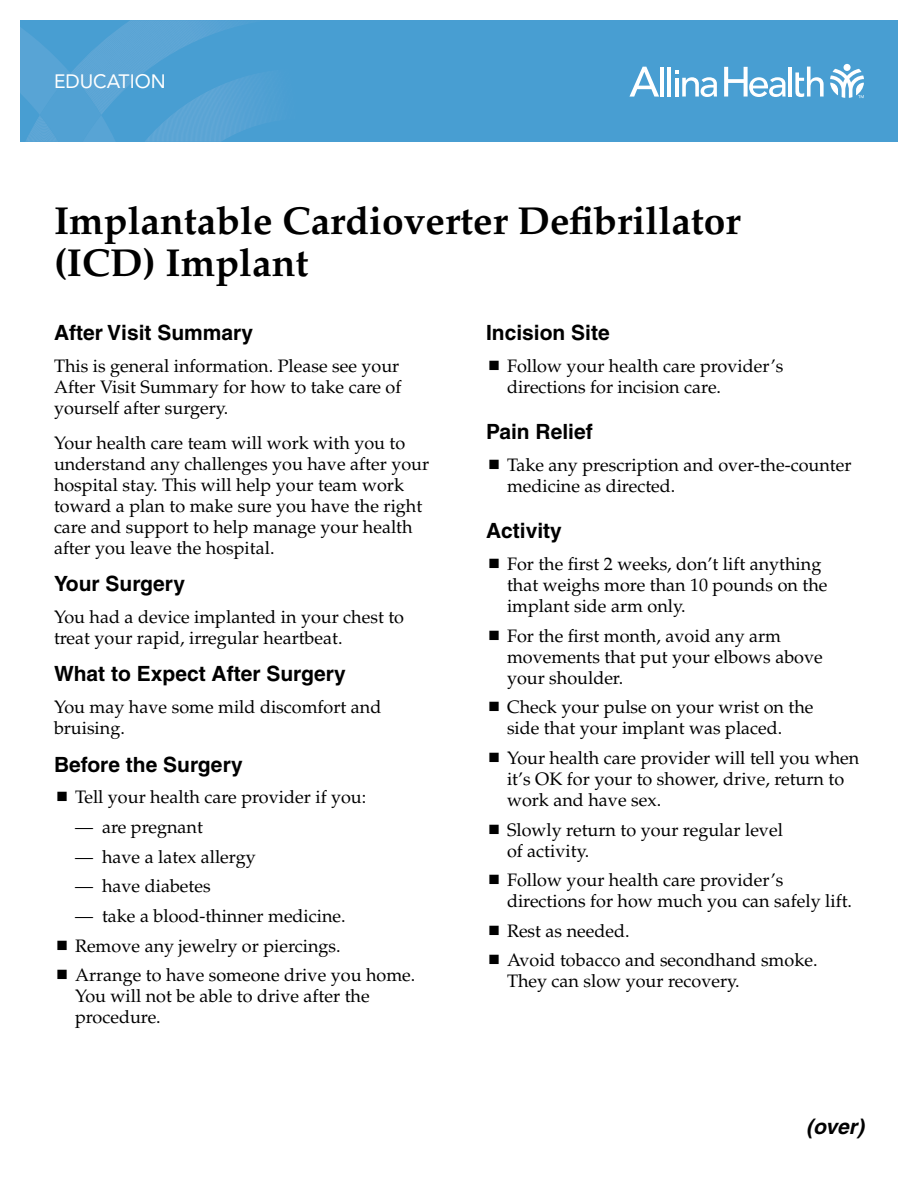
<style>
.page{position:relative;width:918px;height:1188px;background:#fff}
.page>*{position:absolute;margin:0;border:0;box-sizing:border-box;transform-origin:0 0}
.t1{font:700 39px/42px "Palatino";color:#000}
.t2{font:700 21px "Helvetica";color:#000}
.t3{font:italic 700 21px "Helvetica";color:#000}
.t4{font:19.2px "Avenir LT Std";color:#fff}
.t5{font:18px/21px "Palatino";color:#000}
</style>
<div class="page">
<div style="left:20px;top:20px;width:878px;height:122px;background:#489ed2"></div>
<svg style="left:20px;top:20px;width:246px;height:122px"></svg>
<svg style="left:830px;top:69px;width:34px;height:29px"></svg>
<div style="left:844px;top:64px;width:7px;height:7px;background:#fff;border-radius:50%"></div>
<hr style="left:660px;top:67px;width:4px;height:30px;background:#fff">
<hr style="left:667px;top:67px;width:4px;height:30px;background:#fff">
<hr style="left:789px;top:67px;width:3px;height:30px;background:#fff">
<svg style="left:795px;top:67px;width:29px;height:30px"></svg>
<svg style="left:675px;top:71px;width:42px;height:26px"></svg>
<svg style="left:629px;top:67px;width:30px;height:30px"></svg>
<svg style="left:724px;top:67px;width:62px;height:30px"></svg>
<p class="t4" style="left:54px;top:70px;width:113px">EDUCATION</p>
<h1 class="t1" style="left:54px;top:200px;width:688px">Implantable Cardioverter Defibrillator (ICD) Implant</h1>
<p class="t2" style="left:54px;top:320px;width:201px">After Visit Summary</p>
<p class="t5" style="left:54px;top:356px;width:349px;text-align:justify">This is general information. Please see your After Visit Summary for how to take care of yourself after surgery.</p>
<p class="t5" style="left:54px;top:432px;width:377px">Your health care team will work with you to understand any challenges you have after your hospital stay. This will help your team work toward a plan to make sure you have the right care and support to help manage your health after you leave the hospital.</p>
<p class="t2" style="left:54px;top:571px;width:133px">Your Surgery</p>
<p class="t5" style="left:54px;top:607px;width:352px">You had a device implanted in your chest to treat your rapid, irregular heartbeat.</p>
<p class="t2" style="left:54px;top:661px;width:293px">What to Expect After Surgery</p>
<p class="t5" style="left:54px;top:697px;width:329px">You may have some mild discomfort and bruising.</p>
<p class="t2" style="left:54px;top:751px;width:190px">Before the Surgery</p>
<p class="t5" style="left:75px;top:787px;width:293px">Tell your health care provider if you:</p>
<p class="t5" style="left:75px;top:817px;width:129px">— are pregnant</p>
<p class="t5" style="left:75px;top:846px;width:182px">— have a latex allergy</p>
<p class="t5" style="left:75px;top:876px;width:137px">— have diabetes</p>
<p class="t5" style="left:75px;top:901px;width:342px;line-height:29.7px">— take a blood-thinner medicine.<br>Remove any jewelry or piercings.<br>Arrange to have someone drive you home.</p>
<p class="t5" style="left:75px;top:986px;width:296px">You will not be able to drive after the procedure.</p>
<p class="t2" style="left:486px;top:320px;width:125px">Incision Site</p>
<p class="t5" style="left:507px;top:356px;width:278px">Follow your health care provider’s directions for incision care.</p>
<p class="t2" style="left:486px;top:419px;width:108px">Pain Relief</p>
<p class="t5" style="left:507px;top:455px;width:346px">Take any prescription and over-the-counter medicine as directed.</p>
<p class="t2" style="left:486px;top:518px;width:77px">Activity</p>
<p class="t5" style="left:507px;top:554px;width:322px">For the first 2 weeks, don’t lift anything that weighs more than 10 pounds on the implant side arm only.</p>
<p class="t5" style="left:507px;top:625px;width:317px">For the first month, avoid any arm movements that put your elbows above your shoulder.</p>
<p class="t5" style="left:507px;top:697px;width:308px">Check your pulse on your wrist on the side that your implant was placed.</p>
<p class="t5" style="left:507px;top:748px;width:354px">Your health care provider will tell you when it’s OK for your to shower, drive, return to work and have sex.</p>
<p class="t5" style="left:507px;top:819px;width:277px">Slowly return to your regular level of activity.</p>
<p class="t5" style="left:507px;top:870px;width:347px">Follow your health care provider’s directions for how much you can safely lift.</p>
<p class="t5" style="left:507px;top:916px;width:312px;line-height:29.7px">Rest as needed.<br>Avoid tobacco and secondhand smoke.</p>
<p class="t5" style="left:507px;top:971px;width:234px">They can slow your recovery.</p>
<p class="t3" style="left:806px;top:1114px;width:59px">(over)</p>
</div>
